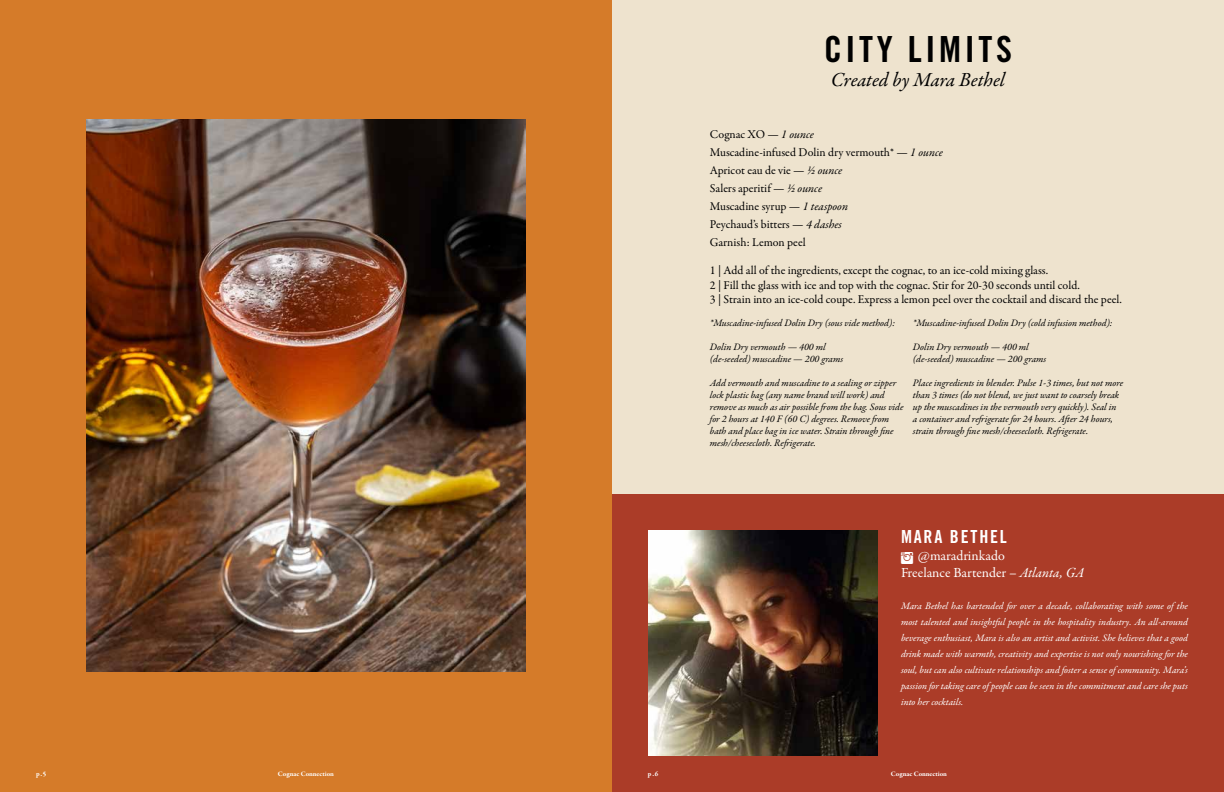
<style>
.page{position:relative;width:1224px;height:792px;background:#fff}
.page>*{position:absolute;margin:0;border:0;box-sizing:border-box;transform-origin:0 0}
.t1{font:36px "Trade Gothic LT Pro Bd Cn 20";letter-spacing:.1em;color:#000}
.t2{font:italic 20px "Garamond Premr Pro";letter-spacing:-.005em;color:#000}
.t3{font:18px "Trade Gothic LT Pro Bd Cn 20";letter-spacing:.1em;color:#fff}
.t4{font:14px/16.8px "Garamond Premr Pro";color:#fff}
.t5{font:12px/18px "Garamond Premr Pro";color:#000}
.t6{font:italic 10px/12px "Garamond Premr Pro";color:#000}
.t7{font:italic 10px/16px "Garamond Premr Pro";letter-spacing:-.005em;color:#fff;text-align:justify}
.t8{font:700 7px "Garamond Premr Pro";letter-spacing:-.005em;color:#fff}
.s1{font-style:italic}
</style>
<div class="page">
<div style="left:0;top:0;width:612px;height:792px;background:#d57b29"></div>
<img style="left:86px;top:120px;width:440px;height:552px">
<div style="left:612px;top:0;width:612px;height:792px;background:#eee3ce"></div>
<div style="left:612px;top:494px;width:612px;height:298px;background:#ab3c28"></div>
<img style="left:648px;top:530px;width:230px;height:226px">
<h1 class="t1" style="left:824px;top:27px;width:189px">CITY LIMITS</h1>
<h2 class="t2" style="left:831px;top:67px;width:176px">Created by Mara Bethel</h2>
<p class="t5" style="left:710px;top:125px;width:235px">Cognac XO — <span class="s1">1 ounce<br></span>Muscadine-infused Dolin dry vermouth* — <span class="s1">1 ounce<br></span>Apricot eau de vie — <span class="s1">½ ounce<br></span>Salers aperitif — <span class="s1">½ ounce<br></span>Muscadine syrup — <span class="s1">1 teaspoon<br></span>Peychaud’s bitters — <span class="s1">4 dashes<br></span>Garnish: Lemon peel</p>
<p class="t5" style="left:710px;top:264px;width:414px;line-height:14.4px">1 | Add all of the ingredients, except the cognac, to an ice-cold mixing glass.<br>2 | Fill the glass with ice and top with the cognac. Stir for 20-30 seconds until cold.<br>3 | Strain into an ice-cold coupe. Express a lemon peel over the cocktail and discard the peel.</p>
<p class="t6" style="left:710px;top:318px;width:187px">*Muscadine-infused Dolin Dry (sous vide method):</p>
<p class="t6" style="left:710px;top:342px;width:135px">Dolin Dry vermouth — 400 ml (de-seeded) muscadine — 200 grams</p>
<p class="t6" style="left:710px;top:378px;width:195px">Add vermouth and muscadine to a sealing or zipper lock plastic bag (any name brand will work) and remove as much as air possible from the bag. Sous vide for 2 hours at 140 F (60 C) degrees. Remove from bath and place bag in ice water. Strain through fine mesh/cheesecloth. Refrigerate.</p>
<p class="t6" style="left:913px;top:318px;width:201px">*Muscadine-infused Dolin Dry (cold infusion method):</p>
<p class="t6" style="left:913px;top:342px;width:135px">Dolin Dry vermouth — 400 ml (de-seeded) muscadine — 200 grams</p>
<p class="t6" style="left:913px;top:378px;width:212px">Place ingredients in blender. Pulse 1-3 times, but not more than 3 times (do not blend, we just want to coarsely break up the muscadines in the vermouth very quickly). Seal in a container and refrigerate for 24 hours. After 24 hours, strain through fine mesh/cheesecloth. Refrigerate.</p>
<h3 class="t3" style="left:901px;top:526px;width:107px">MARA BETHEL</h3>
<h3 class="t4" style="left:901px;top:547px;width:185px;text-indent:17px">@maradrinkado<br>Freelance Bartender – <span class="s1">Atlanta, GA</span></h3>
<p class="t7" style="left:901px;top:598px;width:289px">Mara Bethel has bartended for over a decade, collaborating with some of the most talented and insightful people in the hospitality industry. An all-around beverage enthusiast, Mara is also an artist and activist. She believes that a good drink made with warmth, creativity and expertise is not only nourishing for the soul, but can also cultivate relationships and foster a sense of community. Mara’s passion for taking care of people can be seen in the commitment and care she puts into her cocktails.</p>
<p class="t8" style="left:36px;top:770px;width:12px">p.5</p>
<p class="t8" style="left:278px;top:770px;width:58px">Cognac Connection</p>
<p class="t8" style="left:648px;top:770px;width:12px">p.6</p>
<p class="t8" style="left:891px;top:770px;width:58px">Cognac Connection</p>
</div>
